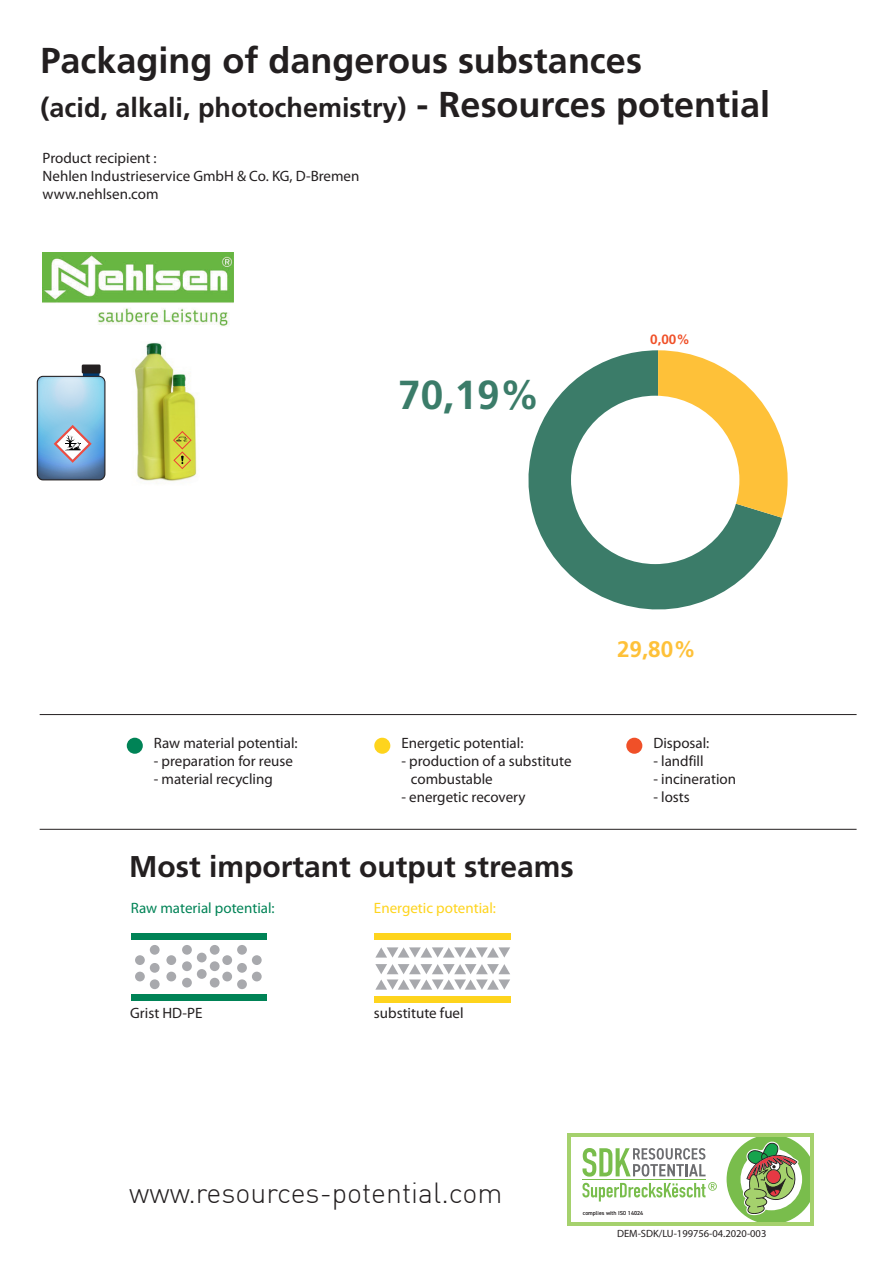
<style>
.page{position:relative;width:893px;height:1263px;background:#fff}
.page>*{position:absolute;margin:0;border:0;box-sizing:border-box;transform-origin:0 0}
.t1{font:700 40.5px "Frutiger LT Std";color:#3b7c69}
.t2{font:700 36px "Frutiger LT Std";color:#231f20}
.t3{font:700 30px "Frutiger LT Std";color:#231f20}
.t4{font:300 28.5px "DIN";color:#231f20}
.t5{font:700 27px "Frutiger LT Std";color:#231f20}
.t6{font:700 22.5px "Frutiger LT Std";color:#fec139}
.t7{font:15px/18px "Myriad Pro";color:#231f20}
.t8{font:15px "Myriad Pro";color:#008356}
.t9{font:15px "Myriad Pro";color:#fed41d}
.t10{font:700 13.5px "Frutiger LT Std";color:#f05028}
.t11{font:10.5px "Myriad Pro";color:#231f20}
.t12{font:600 5.85px "DIN2014";color:#231f20}
.s1{font-size:36px}
</style>
<div class="page">
<div style="left:131px;top:933px;width:135px;height:7px;background:#008356"></div>
<div style="left:131px;top:994px;width:135px;height:7px;background:#008356"></div>
<div style="left:374px;top:933px;width:137px;height:7px;background:#fed41d"></div>
<div style="left:374px;top:996px;width:137px;height:7px;background:#fed41d"></div>
<div style="left:626px;top:738px;width:16px;height:16px;background:#f05028;border-radius:50%"></div>
<div style="left:127px;top:738px;width:16px;height:16px;background:#008356;border-radius:50%"></div>
<svg style="left:374px;top:737px;width:16px;height:17px"></svg>
<hr style="left:40px;top:714px;width:817px;height:1px;background:#231f20">
<hr style="left:40px;top:829px;width:817px;height:1px;background:#231f20">
<img style="left:43px;top:252px;width:191px;height:75px">
<img style="left:65px;top:342px;width:132px;height:142px">
<svg style="left:83px;top:372px;width:16px;height:25px"></svg>
<div style="left:82px;top:364px;width:19px;height:9px;background:#242021"></div>
<svg style="left:37px;top:376px;width:68px;height:104px;background:#89bddf"></svg>
<div style="left:37px;top:376px;width:68px;height:104px;border:1px solid #231f20;border-radius:6px"></div>
<svg style="left:54px;top:425px;width:38px;height:38px"></svg>
<svg style="left:173px;top:431px;width:19px;height:38px"></svg>
<svg style="left:528px;top:350px;width:254px;height:259px;fill:#3b7c69"></svg>
<svg style="left:658px;top:350px;width:130px;height:168px"></svg>
<div style="left:571px;top:396px;width:168px;height:168px;background:#fff;border-radius:50%"></div>
<div style="left:182px;top:978px;width:10px;height:9px;background:#a8a9ad;border-radius:50%"></div>
<div style="left:210px;top:978px;width:10px;height:9px;background:#a8a9ad;border-radius:50%"></div>
<div style="left:197px;top:969px;width:10px;height:10px;background:#a8a9ad;border-radius:50%"></div>
<div style="left:182px;top:961px;width:10px;height:10px;background:#a8a9ad;border-radius:50%"></div>
<div style="left:210px;top:961px;width:10px;height:10px;background:#a8a9ad;border-radius:50%"></div>
<div style="left:197px;top:953px;width:10px;height:9px;background:#a8a9ad;border-radius:50%"></div>
<div style="left:182px;top:945px;width:10px;height:10px;background:#a8a9ad;border-radius:50%"></div>
<div style="left:210px;top:945px;width:10px;height:10px;background:#a8a9ad;border-radius:50%"></div>
<div style="left:150px;top:945px;width:10px;height:10px;background:#a8a9ad;border-radius:50%"></div>
<div style="left:150px;top:979px;width:10px;height:10px;background:#a8a9ad;border-radius:50%"></div>
<div style="left:135px;top:972px;width:10px;height:9px;background:#a8a9ad;border-radius:50%"></div>
<div style="left:166px;top:972px;width:10px;height:9px;background:#a8a9ad;border-radius:50%"></div>
<div style="left:150px;top:963px;width:10px;height:10px;background:#a8a9ad;border-radius:50%"></div>
<div style="left:135px;top:955px;width:10px;height:10px;background:#a8a9ad;border-radius:50%"></div>
<div style="left:166px;top:955px;width:10px;height:10px;background:#a8a9ad;border-radius:50%"></div>
<div style="left:237px;top:945px;width:10px;height:10px;background:#a8a9ad;border-radius:50%"></div>
<div style="left:237px;top:979px;width:10px;height:10px;background:#a8a9ad;border-radius:50%"></div>
<div style="left:222px;top:972px;width:10px;height:9px;background:#a8a9ad;border-radius:50%"></div>
<div style="left:252px;top:972px;width:10px;height:9px;background:#a8a9ad;border-radius:50%"></div>
<div style="left:237px;top:963px;width:10px;height:10px;background:#a8a9ad;border-radius:50%"></div>
<div style="left:222px;top:955px;width:10px;height:10px;background:#a8a9ad;border-radius:50%"></div>
<div style="left:252px;top:955px;width:10px;height:10px;background:#a8a9ad;border-radius:50%"></div>
<svg style="left:376px;top:947px;width:134px;height:10px"></svg>
<svg style="left:375px;top:964px;width:135px;height:26px"></svg>
<div style="left:567px;top:1133px;width:247px;height:92px;background:#a5d16d"></div>
<div style="left:571px;top:1137px;width:239px;height:84px;background:#fff"></div>
<svg style="left:727px;top:1137px;width:83px;height:84px"></svg>
<hr style="left:582px;top:1179px;width:123px;height:1px;background:#79bd4c">
<svg style="left:582px;top:1182px;width:135px;height:19px"></svg>
<svg style="left:582px;top:1148px;width:123px;height:28px"></svg>
<h2 class="t2" style="left:41px;top:40px;width:603px">Packaging of dangerous substances</h2>
<h3 class="t5" style="left:41px;top:91px;width:731px">(acid, alkali, photochemistry) <span class="s1">- Resources potential</span></h3>
<p class="t7" style="left:43px;top:148px;width:318px">Product recipient :<br>Nehlen Industrieservice GmbH &amp; Co. KG, D-Bremen www.nehlsen.com</p>
<h1 class="t1" style="left:398px;top:371px;width:143px">70,19%</h1>
<p class="t10" style="left:650px;top:331px;width:41px">0,00%</p>
<p class="t7" style="left:154px;top:734px;width:145px">Raw material potential:</p>
<p class="t7" style="left:154px;top:752px;width:141px">- preparation for reuse</p>
<p class="t7" style="left:154px;top:770px;width:120px">- material recycling</p>
<p class="t7" style="left:401px;top:734px;width:124px">Energetic potential:</p>
<p class="t7" style="left:411px;top:752px;width:162px;text-indent:-10px">- production of a substitute combustable</p>
<p class="t7" style="left:401px;top:788px;width:126px">- energetic recovery</p>
<h3 class="t3" style="left:129px;top:849px;width:446px">Most important output streams</h3>
<p class="t8" style="left:131px;top:898px;width:145px">Raw material potential:</p>
<p class="t9" style="left:374px;top:898px;width:124px">Energetic potential:</p>
<p class="t7" style="left:130px;top:1004px;width:74px">Grist HD-PE</p>
<p class="t7" style="left:374px;top:1003px;width:91px">substitute fuel</p>
<h3 class="t6" style="left:617px;top:635px;width:80px">29,80%</h3>
<p class="t7" style="left:653px;top:734px;width:58px">Disposal:</p>
<p class="t7" style="left:653px;top:752px;width:52px">- landfill</p>
<p class="t7" style="left:653px;top:770px;width:84px">- incineration</p>
<p class="t7" style="left:653px;top:788px;width:38px">- losts</p>
<h3 class="t4" style="left:129px;top:1175px;width:375px">www.resources-potential.com</h3>
<p class="t12" style="left:583px;top:1209px;width:62px">complies with ISO 14024</p>
<p class="t11" style="left:617px;top:1227px;width:151px">DEM-SDK/LU-199756-04.2020-003</p>
</div>
